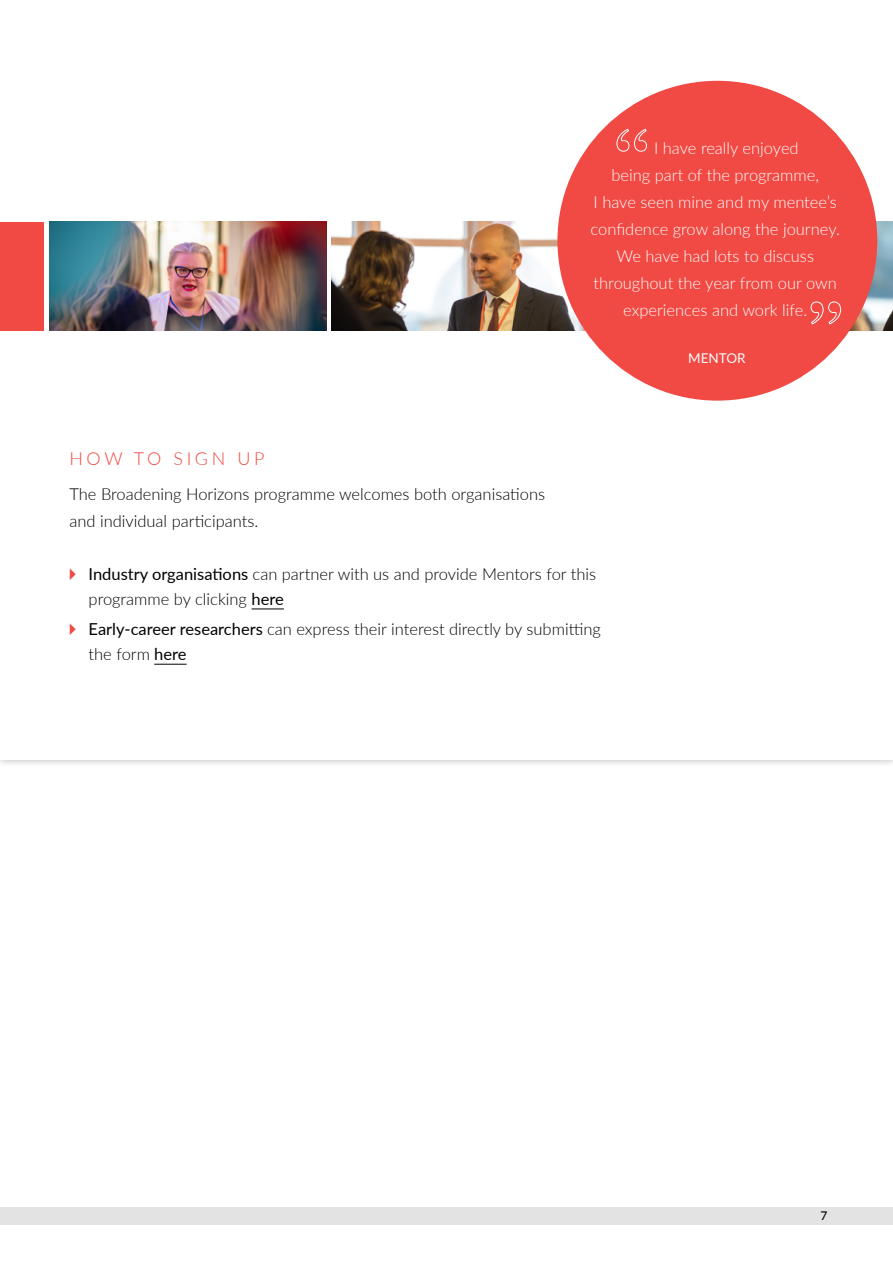
<style>
.page{position:relative;width:893px;height:1263px;background:#fff}
.page>*{position:absolute;margin:0;border:0;box-sizing:border-box;transform-origin:0 0}
.t1{font:300 18px "Lato";letter-spacing:.2em;color:#f14943}
.Body_copy{font:300 16.5px/25.5px "Lato";color:#000}
.Body_copy-2{font:300 16.5px "Lato";color:#fff}
.Quote_source{font:13.5px "Lato";color:#fff}
.t2{font:500 12px "Lato";color:#000}
.s1{font-family:"Pictos";font-weight:400;color:#f14943}
.s2{font-weight:400}
</style>
<div class="page">
<hr style="left:252px;top:609px;width:32px;height:1px;background:#000">
<hr style="left:154px;top:664px;width:33px;height:1px;background:#000">
<div style="left:0;top:222px;width:44px;height:108px;background:#f14943"></div>
<img style="left:50px;top:222px;width:276px;height:108px">
<img style="left:331px;top:222px;width:253px;height:108px">
<img style="left:850px;top:222px;width:43px;height:108px">
<div style="left:557px;top:81px;width:320px;height:320px;background:#f14943;border-radius:50%"></div>
<svg style="left:616px;top:129px;width:31px;height:23px"></svg>
<svg style="left:810px;top:301px;width:31px;height:24px"></svg>
<div style="left:0;top:1208px;width:893px;height:17px;background:#e3e3e3"></div>
<p class="Body_copy-2" style="left:654px;top:137px;width:146px">I have really enjoyed</p>
<p class="Body_copy-2" style="left:611px;top:164px;width:209px">being part of the programme,</p>
<p class="Body_copy-2" style="left:594px;top:191px;width:245px">I have seen mine and my mentee’s</p>
<p class="Body_copy-2" style="left:591px;top:218px;width:251px">confidence grow along the journey.</p>
<p class="Body_copy-2" style="left:616px;top:245px;width:199px">We have had lots to discuss</p>
<p class="Body_copy-2" style="left:594px;top:272px;width:245px">throughout the year from our own</p>
<p class="Body_copy-2" style="left:623px;top:299px;width:186px">experiences and work life.</p>
<p class="Quote_source" style="left:688px;top:348px;width:59px">MENTOR</p>
<h1 class="t1" style="left:69px;top:446px;width:197px">HOW TO SIGN UP</h1>
<p class="Body_copy" style="left:69px;top:480px;width:477px;line-height:27px">The Broadening Horizons programme welcomes both organisations and individual participants.</p>
<p class="Body_copy" style="left:89px;top:560px;width:509px;text-indent:-19px"><span class="s1">4</span> <span class="s2">Industry organisations</span> can partner with us and provide Mentors for this programme by clicking <span class="s2">here</span></p>
<p class="Body_copy" style="left:89px;top:616px;width:514px;text-indent:-19px"><span class="s1">4</span> <span class="s2">Early-career researchers</span> can express their interest directly by submitting the form <span class="s2">here</span></p>
<p class="t2" style="left:820px;top:1207px;width:8px">7</p>
</div>
